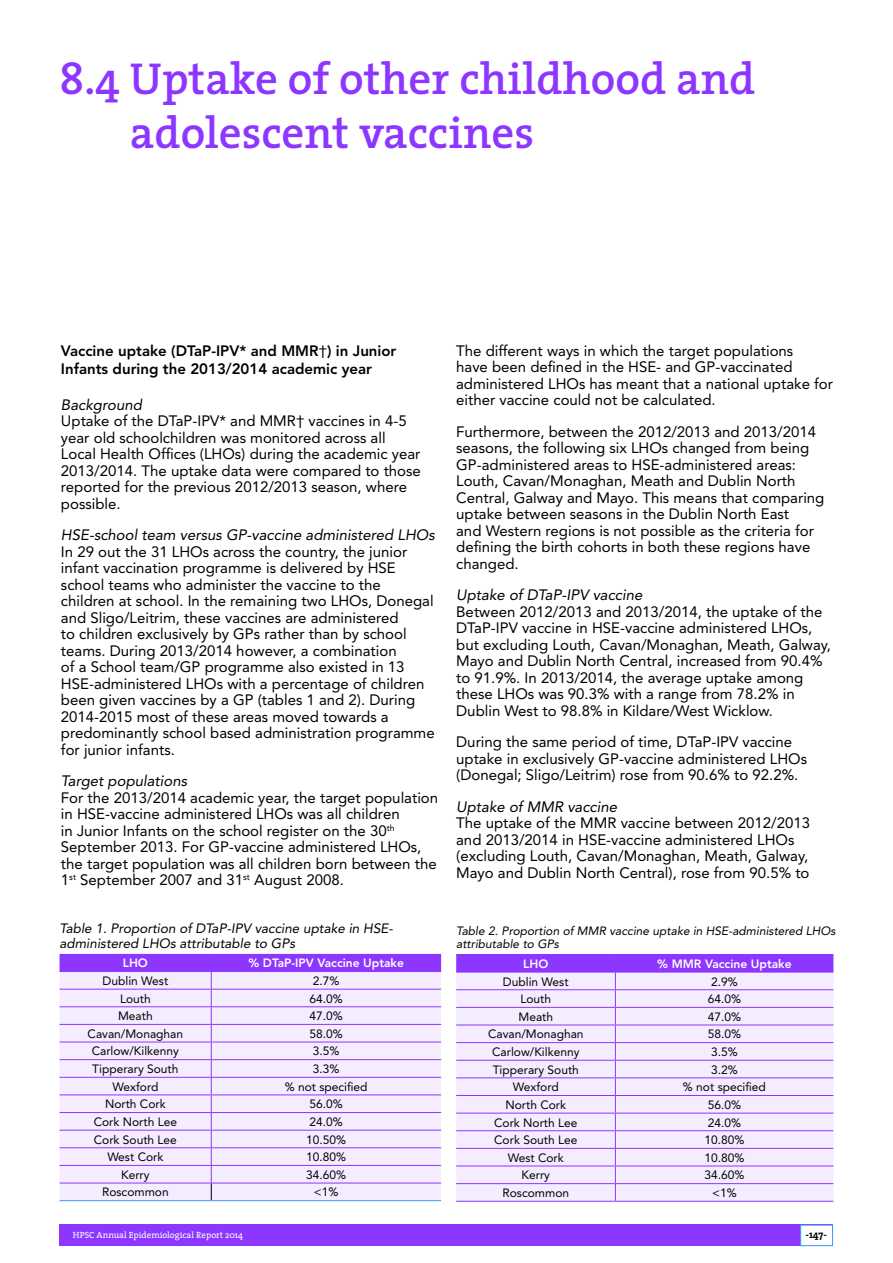
<style>
.page{position:relative;width:893px;height:1263px;background:#fff}
.page>*{position:absolute;margin:0;border:0;box-sizing:border-box;transform-origin:0 0}
.t1{font:600 45px/54px "The Serif";color:#8d36ff}
.t2{font:15px/16.5px "Avenir";color:#000}
.t3{font:italic 15px "Avenir";color:#000}
.t4{font:800 15px/18px "Avenir";color:#000}
.t5{font:italic 13.5px/14.9px "Avenir";color:#000}
.t6{font:12px "Avenir";color:#000}
.t7{font:italic 12px/13.2px "Avenir";color:#000}
.t8{font:800 12px "Avenir";color:#fff}
.t9{font:700 10.5px "The Serif";color:#000}
.t10{font:9px "The Serif";color:#fff}
.s1{font-weight:400}
</style>
<div class="page">
<div style="left:60px;top:1225px;width:773px;height:21px;background:#8d36ff"></div>
<div style="left:800px;top:1225px;width:33px;height:21px;background:#fff;border:1px solid #4197ff"></div>
<hr style="left:60px;top:1200px;width:151px;height:1px;background:#4197ff">
<hr style="left:211px;top:1200px;width:230px;height:1px;background:#4197ff">
<svg style="left:60px;top:954px;width:381px;height:246px;background:#e7d5fe"></svg>
<hr style="left:60px;top:1183px;width:151px;height:1px;background:#8d36ff">
<hr style="left:211px;top:1183px;width:230px;height:1px;background:#8d36ff">
<svg style="left:456px;top:954px;width:377px;height:247px;background:#e6d4ff"></svg>
<hr style="left:456px;top:1201px;width:159px;height:1px;background:#8d36ff">
<hr style="left:615px;top:1201px;width:218px;height:1px;background:#8d36ff">
<h1 class="t1" style="left:130px;top:50px;width:627px;text-indent:-70px">8.4 Uptake of other childhood and adolescent vaccines</h1>
<p class="t4" style="left:61px;top:342px;width:337px">Vaccine uptake (DTaP-IPV* and MMR<span class="s1">†</span>) in Junior<br>Infants during the 2013/2014 academic year</p>
<p class="t3" style="left:61px;top:396px;width:82px">Background</p>
<p class="t2" style="left:61px;top:413px;width:361px">Uptake of the DTaP-IPV* and MMR† vaccines in 4-5 year old schoolchildren was monitored across all Local Health Offices (LHOs) during the academic year 2013/2014. The uptake data were compared to those reported for the previous 2012/2013 season, where possible.</p>
<p class="t3" style="left:61px;top:526px;width:375px">HSE-school team versus GP-vaccine administered LHOs</p>
<p class="t2" style="left:61px;top:543px;width:375px">In 29 out the 31 LHOs across the country, the junior infant vaccination programme is delivered by HSE school teams who administer the vaccine to the children at school. In the remaining two LHOs, Donegal and Sligo/Leitrim, these vaccines are administered<br>to children exclusively by GPs rather than by school teams. During 2013/2014 however, a combination<br>of a School team/GP programme also existed in 13<br>HSE-administered LHOs with a percentage of children been given vaccines by a GP (tables 1 and 2). During 2014-2015 most of these areas moved towards a predominantly school based administration programme for junior infants.</p>
<p class="t3" style="left:61px;top:772px;width:128px">Target populations</p>
<p class="t2" style="left:61px;top:789px;width:379px">For the 2013/2014 academic year, the target population in HSE-vaccine administered LHOs was all children<br>in Junior Infants on the school register on the 30<sup>th </sup>September 2013. For GP-vaccine administered LHOs, the target population was all children born between the 1<sup>st</sup> September 2007 and 31<sup>st</sup> August 2008.</p>
<p class="t5" style="left:60px;top:921px;width:335px">Table 1. Proportion of DTaP-IPV vaccine uptake in HSE&shy;administered LHOs attributable to GPs</p>
<p class="t8" style="left:123px;top:956px;width:27px">LHO</p>
<p class="t8" style="left:248px;top:956px;width:157px">% DTaP-IPV Vaccine Uptake</p>
<p class="t6" style="left:103px;top:974px;width:67px">Dublin West</p>
<p class="t6" style="left:313px;top:974px;width:28px">2.7%</p>
<p class="t6" style="left:120px;top:991px;width:32px">Louth</p>
<p class="t6" style="left:309px;top:991px;width:35px">64.0%</p>
<p class="t6" style="left:118px;top:1009px;width:36px">Meath</p>
<p class="t6" style="left:309px;top:1009px;width:35px">47.0%</p>
<p class="t6" style="left:88px;top:1027px;width:97px">Cavan/Monaghan</p>
<p class="t6" style="left:309px;top:1027px;width:35px">58.0%</p>
<p class="t6" style="left:92px;top:1044px;width:89px">Carlow/Kilkenny</p>
<p class="t6" style="left:313px;top:1044px;width:28px">3.5%</p>
<p class="t6" style="left:92px;top:1062px;width:88px">Tipperary South</p>
<p class="t6" style="left:313px;top:1062px;width:28px">3.3%</p>
<p class="t6" style="left:112px;top:1079px;width:47px">Wexford</p>
<p class="t6" style="left:285px;top:1079px;width:84px">% not specified</p>
<p class="t6" style="left:105px;top:1097px;width:62px">North Cork</p>
<p class="t6" style="left:309px;top:1097px;width:35px">56.0%</p>
<p class="t6" style="left:94px;top:1115px;width:85px">Cork North Lee</p>
<p class="t6" style="left:309px;top:1115px;width:35px">24.0%</p>
<p class="t6" style="left:94px;top:1132px;width:85px">Cork South Lee</p>
<p class="t6" style="left:306px;top:1132px;width:42px">10.50%</p>
<p class="t6" style="left:107px;top:1150px;width:58px">West Cork</p>
<p class="t6" style="left:306px;top:1150px;width:42px">10.80%</p>
<p class="t6" style="left:121px;top:1168px;width:30px">Kerry</p>
<p class="t6" style="left:306px;top:1168px;width:42px">34.60%</p>
<p class="t6" style="left:102px;top:1185px;width:68px">Roscommon</p>
<p class="t6" style="left:314px;top:1185px;width:26px">&lt;1%</p>
<p class="t2" style="left:456px;top:342px;width:378px">The different ways in which the target populations<br>have been defined in the HSE- and GP-vaccinated administered LHOs has meant that a national uptake for either vaccine could not be calculated.</p>
<p class="t2" style="left:456px;top:423px;width:370px">Furthermore, between the 2012/2013 and 2013/2014 seasons, the following six LHOs changed from being GP-administered areas to HSE-administered areas:<br>Louth, Cavan/Monaghan, Meath and Dublin North Central, Galway and Mayo. This means that comparing uptake between seasons in the Dublin North East<br>and Western regions is not possible as the criteria for defining the birth cohorts in both these regions have changed.</p>
<p class="t3" style="left:456px;top:586px;width:188px">Uptake of DTaP-IPV vaccine</p>
<p class="t2" style="left:456px;top:603px;width:376px">Between 2012/2013 and 2013/2014, the uptake of the DTaP-IPV vaccine in HSE-vaccine administered LHOs, but excluding Louth, Cavan/Monaghan, Meath, Galway, Mayo and Dublin North Central, increased from 90.4% to 91.9%. In 2013/2014, the average uptake among these LHOs was 90.3% with a range from 78.2% in Dublin West to 98.8% in Kildare/West Wicklow.</p>
<p class="t2" style="left:456px;top:734px;width:352px">During the same period of time, DTaP-IPV vaccine uptake in exclusively GP-vaccine administered LHOs (Donegal; Sligo/Leitrim) rose from 90.6% to 92.2%.</p>
<p class="t3" style="left:456px;top:798px;width:162px">Uptake of MMR vaccine</p>
<p class="t2" style="left:456px;top:815px;width:355px">The uptake of the MMR vaccine between 2012/2013 and 2013/2014 in HSE-vaccine administered LHOs (excluding Louth, Cavan/Monaghan, Meath, Galway, Mayo and Dublin North Central), rose from 90.5% to</p>
<p class="t7" style="left:456px;top:924px;width:381px">Table 2. Proportion of MMR vaccine uptake in HSE-administered LHOs attributable to GPs</p>
<p class="t8" style="left:523px;top:956px;width:27px">LHO</p>
<p class="t8" style="left:657px;top:956px;width:136px">% MMR Vaccine Uptake</p>
<p class="t6" style="left:503px;top:974px;width:67px">Dublin West</p>
<p class="t6" style="left:711px;top:974px;width:28px">2.9%</p>
<p class="t6" style="left:520px;top:992px;width:32px">Louth</p>
<p class="t6" style="left:708px;top:992px;width:35px">64.0%</p>
<p class="t6" style="left:518px;top:1009px;width:36px">Meath</p>
<p class="t6" style="left:708px;top:1009px;width:35px">47.0%</p>
<p class="t6" style="left:488px;top:1027px;width:97px">Cavan/Monaghan</p>
<p class="t6" style="left:708px;top:1027px;width:35px">58.0%</p>
<p class="t6" style="left:492px;top:1045px;width:89px">Carlow/Kilkenny</p>
<p class="t6" style="left:711px;top:1045px;width:28px">3.5%</p>
<p class="t6" style="left:493px;top:1062px;width:88px">Tipperary South</p>
<p class="t6" style="left:711px;top:1062px;width:28px">3.2%</p>
<p class="t6" style="left:513px;top:1080px;width:47px">Wexford</p>
<p class="t6" style="left:683px;top:1080px;width:84px">% not specified</p>
<p class="t6" style="left:505px;top:1098px;width:62px">North Cork</p>
<p class="t6" style="left:708px;top:1098px;width:35px">56.0%</p>
<p class="t6" style="left:494px;top:1115px;width:85px">Cork North Lee</p>
<p class="t6" style="left:708px;top:1115px;width:35px">24.0%</p>
<p class="t6" style="left:494px;top:1133px;width:85px">Cork South Lee</p>
<p class="t6" style="left:704px;top:1133px;width:42px">10.80%</p>
<p class="t6" style="left:508px;top:1151px;width:58px">West Cork</p>
<p class="t6" style="left:704px;top:1151px;width:42px">10.80%</p>
<p class="t6" style="left:522px;top:1168px;width:30px">Kerry</p>
<p class="t6" style="left:704px;top:1168px;width:42px">34.60%</p>
<p class="t6" style="left:502px;top:1186px;width:68px">Roscommon</p>
<p class="t6" style="left:712px;top:1186px;width:26px">&lt;1%</p>
<p class="t10" style="left:73px;top:1227px;width:172px">HPSC Annual Epidemiological Report 2014</p>
<p class="t9" style="left:805px;top:1226px;width:23px">-147-</p>
</div>
